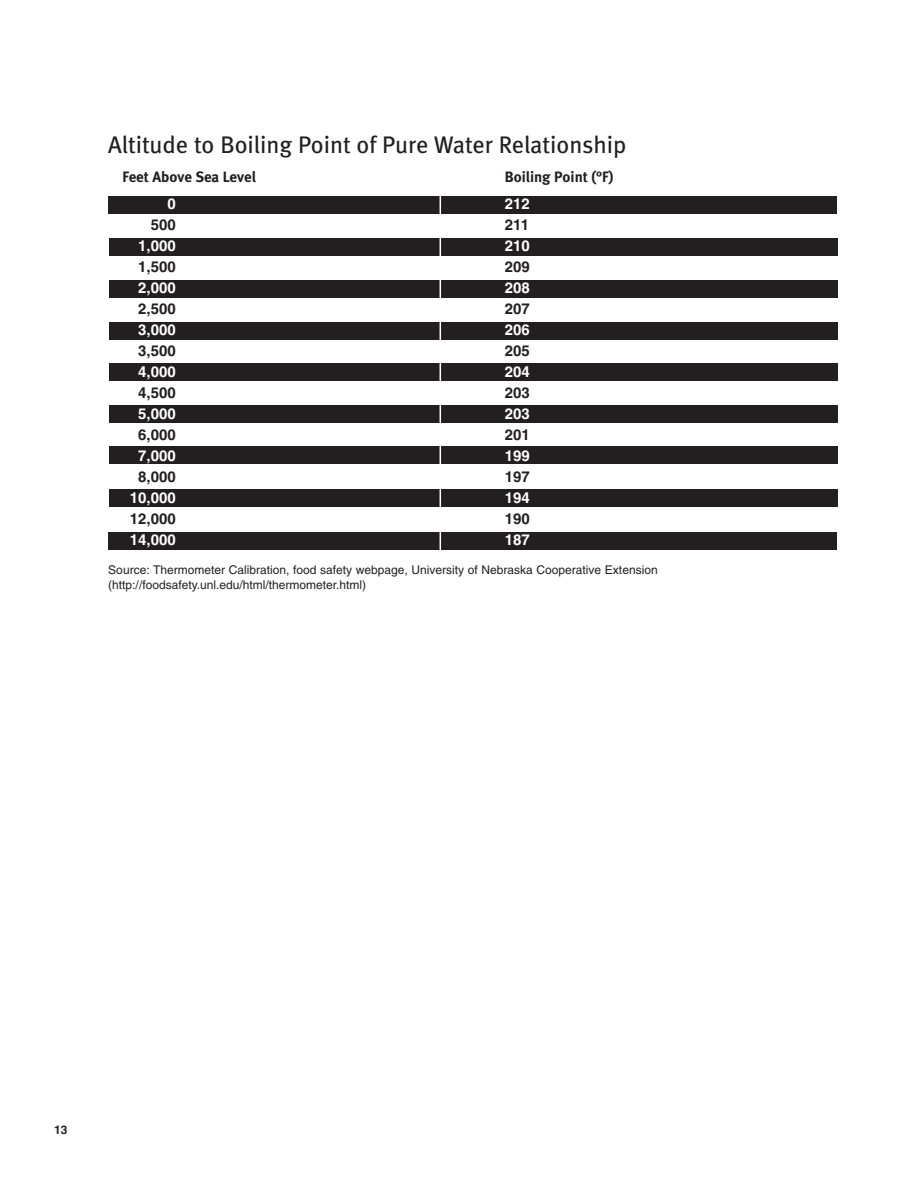
<style>
.page{position:relative;width:918px;height:1188px;background:#fff}
.page>*{position:absolute;margin:0;border:0;box-sizing:border-box;transform-origin:0 0}
.t1{font:24px "Meta";color:#231f20}
.t2{font:700 15px "Helvetica";color:#fff}
.t3{font:700 15px "Helvetica";color:#231f20}
.t4{font:700 15px "Meta";color:#231f20}
.t5{font:12px/15px "Helvetica";color:#231f20}
.t6{font:700 12px "Helvetica";color:#231f20}
</style>
<div class="page">
<div style="left:108px;top:196px;width:729px;height:18px;background:#231f20"></div>
<div style="left:109px;top:238px;width:729px;height:18px;background:#231f20"></div>
<div style="left:109px;top:281px;width:729px;height:17px;background:#231f20"></div>
<div style="left:109px;top:322px;width:729px;height:17px;background:#231f20"></div>
<div style="left:109px;top:364px;width:729px;height:17px;background:#231f20"></div>
<div style="left:109px;top:405px;width:729px;height:18px;background:#231f20"></div>
<div style="left:109px;top:447px;width:729px;height:17px;background:#231f20"></div>
<div style="left:109px;top:490px;width:729px;height:17px;background:#231f20"></div>
<div style="left:109px;top:532px;width:728px;height:17px;background:#231f20"></div>
<hr style="left:440px;top:192px;width:1px;height:359px;background:#fff">
<h1 class="t1" style="left:108px;top:136px;width:520px">Altitude to Boiling Point of Pure Water Relationship</h1>
<p class="t4" style="left:122px;top:171px;width:135px">Feet Above Sea Level</p>
<p class="t4" style="left:505px;top:171px;width:110px">Boiling Point (°F)</p>
<p class="t2" style="left:167px;top:198px;width:10px">0</p>
<p class="t2" style="left:505px;top:198px;width:27px">212</p>
<p class="t3" style="left:151px;top:219px;width:27px">500</p>
<p class="t3" style="left:505px;top:219px;width:26px">211</p>
<p class="t2" style="left:138px;top:240px;width:39px">1,000</p>
<p class="t2" style="left:505px;top:240px;width:27px">210</p>
<p class="t3" style="left:138px;top:261px;width:39px">1,500</p>
<p class="t3" style="left:505px;top:261px;width:27px">209</p>
<p class="t2" style="left:138px;top:282px;width:39px">2,000</p>
<p class="t2" style="left:505px;top:282px;width:27px">208</p>
<p class="t3" style="left:138px;top:303px;width:39px">2,500</p>
<p class="t3" style="left:505px;top:303px;width:27px">207</p>
<p class="t2" style="left:138px;top:324px;width:39px">3,000</p>
<p class="t2" style="left:505px;top:324px;width:27px">206</p>
<p class="t3" style="left:138px;top:345px;width:39px">3,500</p>
<p class="t3" style="left:505px;top:345px;width:27px">205</p>
<p class="t2" style="left:138px;top:366px;width:39px">4,000</p>
<p class="t2" style="left:505px;top:366px;width:27px">204</p>
<p class="t3" style="left:138px;top:387px;width:39px">4,500</p>
<p class="t3" style="left:505px;top:387px;width:27px">203</p>
<p class="t2" style="left:138px;top:408px;width:39px">5,000</p>
<p class="t2" style="left:505px;top:408px;width:27px">203</p>
<p class="t3" style="left:138px;top:429px;width:39px">6,000</p>
<p class="t3" style="left:505px;top:429px;width:27px">201</p>
<p class="t2" style="left:138px;top:450px;width:39px">7,000</p>
<p class="t2" style="left:505px;top:450px;width:27px">199</p>
<p class="t3" style="left:138px;top:471px;width:39px">8,000</p>
<p class="t3" style="left:505px;top:471px;width:27px">197</p>
<p class="t2" style="left:130px;top:492px;width:47px">10,000</p>
<p class="t2" style="left:505px;top:492px;width:27px">194</p>
<p class="t3" style="left:130px;top:513px;width:47px">12,000</p>
<p class="t3" style="left:505px;top:513px;width:27px">190</p>
<p class="t2" style="left:130px;top:534px;width:47px">14,000</p>
<p class="t2" style="left:505px;top:534px;width:27px">187</p>
<p class="t5" style="left:108px;top:563px;width:551px">Source: Thermometer Calibration, food safety webpage, University of Nebraska Cooperative Extension (http://foodsafety.unl.edu/html/thermometer.html)</p>
<p class="t6" style="left:54px;top:1125px;width:15px">13</p>
</div>
